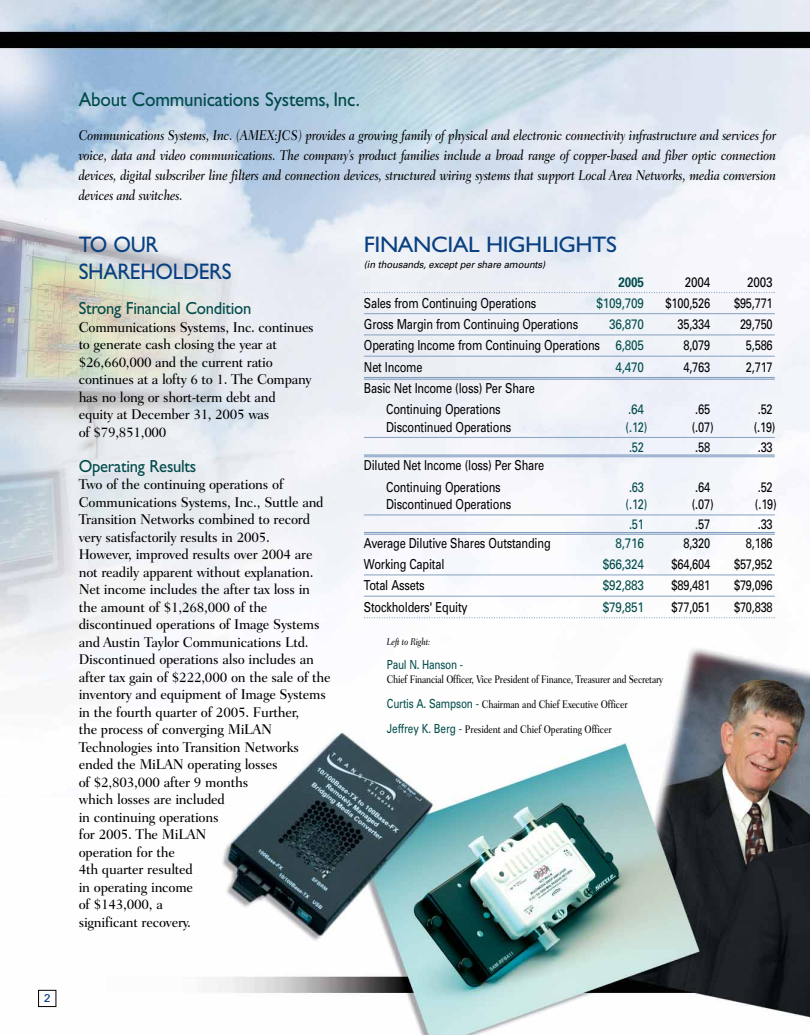
<style>
.page{position:relative;width:810px;height:1035px;background:#fff}
.page>*{position:absolute;margin:0;border:0;box-sizing:border-box;transform-origin:0 0}
.t1{font:22.5px "Gill Sans";letter-spacing:-.02em;color:#094080;scale:1.05 1}
.t2{font:22.5px/27.5px "Gill Sans";letter-spacing:-.02em;color:#094080;scale:.95 1}
.t3{font:20px "Gill Sans";letter-spacing:-.01em;color:#014b4a;scale:.95 1}
.t4{font:17.5px "Gill Sans";letter-spacing:-.015em;color:#014b4a;scale:.95 1}
.t5{font:500 14.38px/17.5px "Fairfield LH";letter-spacing:-.015em;color:#000;scale:.95 1}
.t6{font:italic 500 14.38px/20px "Fairfield LH";letter-spacing:-.015em;color:#000;text-align:justify;scale:.85 1}
.t7{font:13.75px/21.2px "Univers";letter-spacing:-.015em;color:#000;scale:.8 1}
.t8{font:13.75px "Univers";letter-spacing:-.015em;color:#014b4a;scale:.85 1}
.t9{font:13.75px "Univers";letter-spacing:-.015em;color:#014b4a;scale:.8 1}
.t10{font:13.75px "Univers";letter-spacing:-.015em;color:#000;scale:.85 1}
.t11{font:700 13.75px "Univers";color:#014b4a;scale:.85 1}
.t12{font:12.5px "Univers";letter-spacing:-.02em;color:#014b4a;scale:.8 1}
.t13{font:500 11.25px "Fairfield LH";letter-spacing:-.015em;color:#000;scale:.8 1}
.t14{font:500 11.25px "Fairfield LH";letter-spacing:-.015em;color:#000;scale:.79 1}
.t15{font:11.25px "Univers";color:#094080;scale:1.1 1}
.t16{font:italic 10px "Univers";color:#000;scale:.95 1}
.t17{font:italic 500 10px "Fairfield LH";letter-spacing:-.015em;color:#000;scale:.8 1}
.s1{color:#014b4a}
.s2{font-family:"Univers";font-weight:400;font-size:12.5px;color:#014b4a}
</style>
<div class="page">
<img style="left:0;top:0;width:810px;height:1035px">
<svg style="left:364px;top:292px;width:411px;height:1px"></svg>
<hr style="left:364px;top:313px;width:411px;height:1px;background:#84a0c0">
<hr style="left:364px;top:334px;width:411px;height:1px;background:#84a0c0">
<hr style="left:364px;top:356px;width:411px;height:1px;background:#84a0c0">
<hr style="left:364px;top:377px;width:411px;height:1px;background:#84a0c0">
<hr style="left:364px;top:379px;width:411px;height:1px;background:#84a0c0">
<hr style="left:364px;top:437px;width:411px;height:1px;background:#84a0c0">
<hr style="left:364px;top:454px;width:411px;height:2px;background:#84a0c0">
<hr style="left:364px;top:457px;width:411px;height:1px;background:#84a0c0">
<hr style="left:364px;top:514px;width:411px;height:1px;background:#84a0c0">
<hr style="left:364px;top:532px;width:411px;height:1px;background:#84a0c0">
<hr style="left:364px;top:534px;width:411px;height:1px;background:#84a0c0">
<hr style="left:364px;top:574px;width:411px;height:1px;background:#84a0c0">
<hr style="left:364px;top:596px;width:411px;height:1px;background:#84a0c0">
<svg style="left:364px;top:617px;width:411px;height:1px"></svg>
<div style="left:38px;top:990px;width:18px;height:17px;border:1px solid #000"></div>
<p class="t15" style="left:44px;top:994px;width:8px">2</p>
<h2 class="t3" style="left:79px;top:93px;width:297px">About Communications Systems, Inc.</h2>
<p class="t6" style="left:79px;top:127px;width:822px">Communications Systems, Inc. (AMEX:JCS) provides a growing family of physical and electronic connectivity infrastructure and services for voice, data and video communications. The company’s product families include a broad range of copper-based and fiber optic connection devices, digital subscriber line filters and connection devices, structured wiring systems that support Local Area Networks, media conversion devices and switches.</p>
<h1 class="t1" style="left:364px;top:236px;width:242px">FINANCIAL HIGHLIGHTS</h1>
<p class="t16" style="left:364px;top:261px;width:194px">(in thousands, except per share amounts)</p>
<p class="t11" style="left:619px;top:277px;width:31px">2005</p>
<p class="t10" style="left:685px;top:277px;width:31px">2004</p>
<p class="t10" style="left:747px;top:277px;width:31px">2003</p>
<p class="t7" style="left:364px;top:294px;width:217px">Sales from Continuing Operations</p>
<p class="t8" style="left:597px;top:298px;width:57px">$109,709</p>
<p class="t7" style="left:666px;top:294px;width:57px">$100,526</p>
<p class="t7" style="left:734px;top:294px;width:50px">$95,771</p>
<p class="t7" style="left:364px;top:315px;width:269px">Gross Margin from Continuing Operations</p>
<p class="t8" style="left:609px;top:319px;width:42px">36,870</p>
<p class="t7" style="left:678px;top:315px;width:42px">35,334</p>
<p class="t7" style="left:740px;top:315px;width:42px">29,750</p>
<p class="t7" style="left:364px;top:336px;width:352px">Operating Income from Continuing Operations <span class="s1">6,805</span></p>
<p class="t7" style="left:683px;top:336px;width:35px">8,079</p>
<p class="t7" style="left:746px;top:336px;width:35px">5,586</p>
<p class="t7" style="left:364px;top:357px;width:75px">Net Income</p>
<p class="t8" style="left:616px;top:362px;width:35px">4,470</p>
<p class="t7" style="left:683px;top:357px;width:35px">4,763</p>
<p class="t7" style="left:746px;top:357px;width:35px">2,717</p>
<p class="t7" style="left:386px;top:379px;width:187px;text-indent:-22px">Basic Net Income (loss) Per Share<br>Continuing Operations</p>
<h1 class="t2" style="left:79px;top:233px;width:162px">TO OUR<br>SHAREHOLDERS</h1>
<p class="t4" style="left:79px;top:302px;width:183px">Strong Financial Condition</p>
<p class="t5" style="left:79px;top:319px;width:249px">Communications Systems, Inc. continues to generate cash closing the year at $26,660,000 and the current ratio continues at a lofty 6 to 1. The Company has no long or short-term debt and equity at December 31, 2005 was<br>of $79,851,000</p>
<p class="t4" style="left:79px;top:460px;width:125px">Operating Results</p>
<p class="t5" style="left:79px;top:477px;width:267px">Two of the continuing operations of<br>Communications Systems, Inc., Suttle and<br>Transition Networks combined to record very satisfactorily results in 2005.<br>However, improved results over 2004 are not readily apparent without explanation.<br>Net income includes the after tax loss in the amount of $1,268,000 of the discontinued operations of Image Systems and Austin Taylor Communications Ltd.<br>Discontinued operations also includes an after tax gain of $222,000 on the sale of the inventory and equipment of Image Systems in the fourth quarter of 2005. Further,<br>the process of converging MiLAN<br>Technologies into Transition Networks ended the MiLAN operating losses<br>of $2,803,000 after 9 months<br>which losses are included<br>in continuing operations<br>for 2005. The MiLAN<br>operation for the<br>4th quarter resulted<br>in operating income<br>of $143,000, a<br>significant recovery.</p>
<p class="t8" style="left:628px;top:404px;width:20px">.64</p>
<p class="t7" style="left:695px;top:400px;width:20px">.65</p>
<p class="t7" style="left:758px;top:400px;width:20px">.52</p>
<p class="t7" style="left:386px;top:417px;width:158px">Discontinued Operations</p>
<p class="t9" style="left:626px;top:422px;width:29px">(.12)</p>
<p class="t7" style="left:692px;top:417px;width:29px">(.07)</p>
<p class="t9" style="left:629px;top:442px;width:20px">.52</p>
<p class="t7" style="left:695px;top:438px;width:20px">.58</p>
<p class="t7" style="left:758px;top:438px;width:20px">.33</p>
<p class="t7" style="left:386px;top:456px;width:199px;text-indent:-22px">Diluted Net Income (loss) Per Share<br>Continuing Operations</p>
<p class="t7" style="left:754px;top:418px;width:29px">(.19)</p>
<p class="t9" style="left:629px;top:482px;width:20px">.63</p>
<p class="t7" style="left:695px;top:477px;width:20px">.64</p>
<p class="t7" style="left:758px;top:477px;width:20px">.52</p>
<p class="t7" style="left:386px;top:495px;width:158px">Discontinued Operations</p>
<p class="t9" style="left:626px;top:499px;width:29px">(.12)</p>
<p class="t7" style="left:692px;top:495px;width:29px">(.07)</p>
<p class="t9" style="left:629px;top:519px;width:20px">.51</p>
<p class="t7" style="left:695px;top:515px;width:20px">.57</p>
<p class="t7" style="left:758px;top:515px;width:20px">.33</p>
<p class="t7" style="left:364px;top:534px;width:235px">Average Dilutive Shares Outstanding</p>
<p class="t8" style="left:616px;top:538px;width:35px">8,716</p>
<p class="t7" style="left:683px;top:534px;width:35px">8,320</p>
<p class="t7" style="left:746px;top:534px;width:35px">8,186</p>
<p class="t7" style="left:364px;top:555px;width:102px">Working Capital</p>
<p class="t8" style="left:603px;top:559px;width:50px">$66,324</p>
<p class="t7" style="left:672px;top:555px;width:50px">$64,604</p>
<p class="t7" style="left:734px;top:555px;width:50px">$57,952</p>
<p class="t7" style="left:364px;top:576px;width:77px">Total Assets</p>
<p class="t8" style="left:603px;top:580px;width:50px">$92,883</p>
<p class="t7" style="left:672px;top:576px;width:50px">$89,481</p>
<p class="t7" style="left:734px;top:576px;width:50px">$79,096</p>
<p class="t7" style="left:364px;top:597px;width:131px">Stockholders' Equity</p>
<p class="t8" style="left:603px;top:602px;width:50px">$79,851</p>
<p class="t7" style="left:672px;top:597px;width:50px">$77,051</p>
<p class="t7" style="left:734px;top:597px;width:50px">$70,838</p>
<p class="t7" style="left:755px;top:495px;width:29px">(.19)</p>
<p class="t17" style="left:387px;top:638px;width:56px">Left to Right:</p>
<p class="t12" style="left:387px;top:660px;width:97px">Paul N. Hanson -</p>
<p class="t14" style="left:387px;top:674px;width:351px">Chief Financial Officer, Vice President of Finance, Treasurer and Secretary</p>
<p class="t13" style="left:387px;top:699px;width:303px"><span class="s2">Curtis A. Sampson -</span> Chairman and Chief Executive Officer</p>
<p class="t13" style="left:387px;top:724px;width:283px"><span class="s2">Jeffrey K. Berg -</span> President and Chief Operating Officer</p>
</div>
